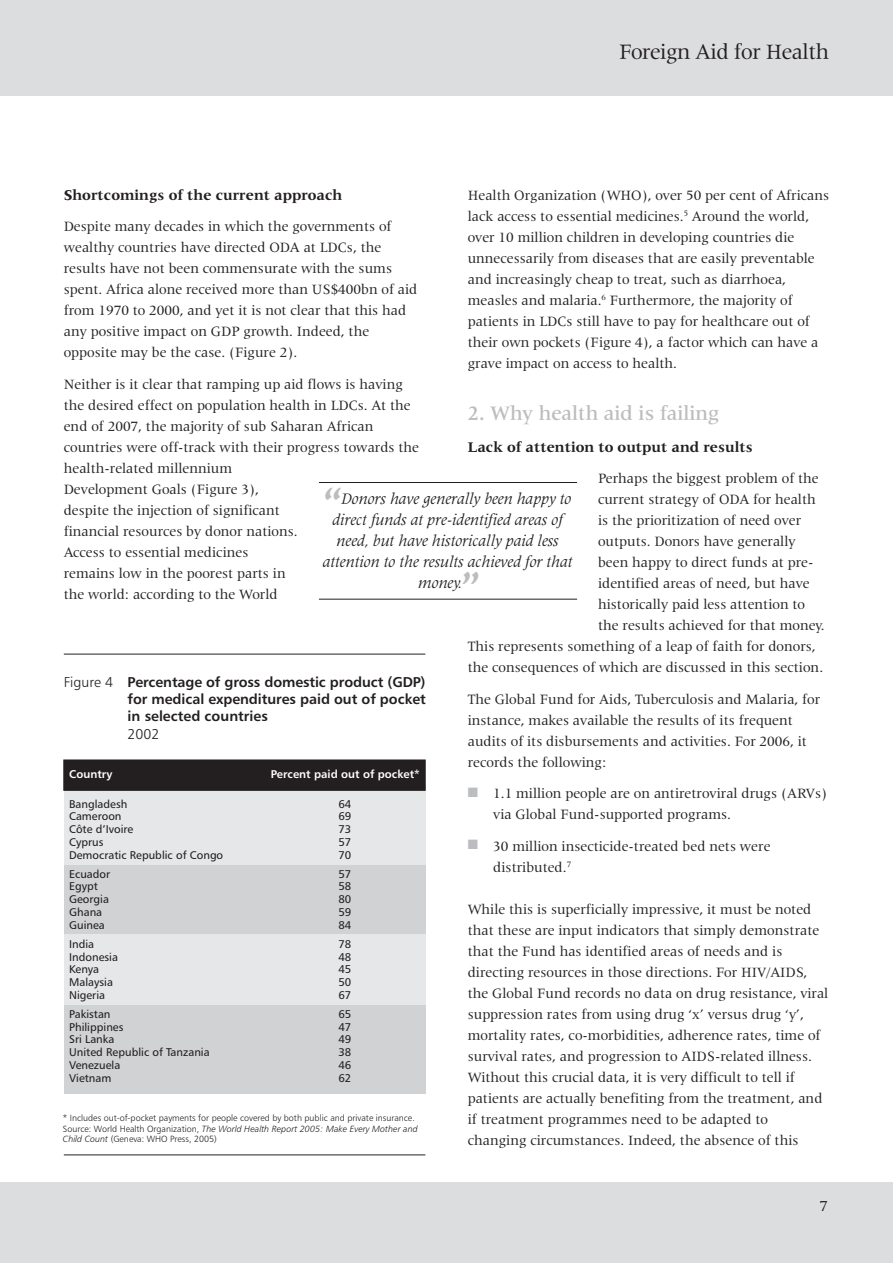
<style>
.page{position:relative;width:893px;height:1263px;background:#fff}
.page>*{position:absolute;margin:0;border:0;box-sizing:border-box;transform-origin:0 0}
.jh_pull_quote{font:600 48px "Adobe Jenson Pro";color:#bcbdc0}
.t1{font:22.5px "Latin 725 BT";letter-spacing:-.02em;color:#231f20}
.jh_b-head{font:500 21px "Latin 725 BT";color:#bcbdc0}
.jh_pull_quote-2{font:italic 16.5px "Latin 725 BT";color:#231f20}
.t2{font:15.75px "Latin 725 BT";color:#231f20}
.jh_c-head{font:700 15px "Latin 725 BT";color:#231f20}
.jh_body{font:14.7px/21px "Latin 725 BT";color:#231f20}
.jh_bullet{font:14.7px/21px "Latin 725 BT";color:#231f20}
.jh_bullet_last{font:14.7px/21px "Latin 725 BT";color:#231f20}
.t3{font:14.25px/17.2px "Humanist 777 BT Bold B";letter-spacing:-.005em;color:#231f20}
.t4{font:11.25px "Humanist 777 BT Roman B";color:#231f20}
.t5{font:11.25px "Humanist 777 BT Bold B";color:#fff}
.t6{font:9px/10.5px "Humanist 777 BT Light B";color:#231f20}
.s1{color:#bcbdc0}
.s2{font-family:"Humanist 777 BT Light B"}
.s3{font-family:"Humanist 777 BT Light Italic B"}
</style>
<div class="page">
<div style="left:0;top:1182px;width:893px;height:81px;background:#dcdddf"></div>
<div style="left:0;top:0;width:893px;height:96px;background:#dcdddf"></div>
<div style="left:64px;top:1002px;width:361px;height:92px;background:#d1d2d4"></div>
<div style="left:64px;top:860px;width:361px;height:81px;background:#d1d2d4"></div>
<div style="left:64px;top:934px;width:361px;height:71px;background:#e6e7e9"></div>
<div style="left:64px;top:783px;width:361px;height:81px;background:#e6e7e9"></div>
<hr style="left:64px;top:1154px;width:361px;height:1px;background:#231f20">
<hr style="left:64px;top:654px;width:361px;height:1px;background:#231f20">
<div style="left:63px;top:760px;width:363px;height:31px;background:#231f20;border:1px solid #231f20"></div>
<hr style="left:319px;top:482px;width:258px;height:1px;background:#231f20">
<hr style="left:319px;top:599px;width:258px;height:1px;background:#231f20">
<h2 class="t1" style="left:619px;top:39px;width:212px">Foreign Aid for Health</h2>
<p class="jh_c-head" style="left:64px;top:186px;width:280px">Shortcomings of the current approach</p>
<p class="jh_body" style="left:64px;top:216px;width:355px">Despite many decades in which the governments of wealthy countries have directed ODA at LDCs, the results have not been commensurate with the sums spent. Africa alone received more than US$400bn of aid from 1970 to 2000, and yet it is not clear that this had any positive impact on GDP growth. Indeed, the opposite may be the case. (Figure 2).</p>
<p class="jh_body" style="left:64px;top:373px;width:357px">Neither is it clear that ramping up aid flows is having the desired effect on population health in LDCs. At the end of 2007, the majority of sub Saharan African countries were off-track with their progress towards the health-related millennium<br>Development Goals (Figure 3),<br>despite the injection of significant<br>financial resources by donor nations.<br>Access to essential medicines<br>remains low in the poorest parts in<br>the world: according to the World</p>
<p class="jh_body" style="left:468px;top:184px;width:363px">Health Organization (WHO), over 50 per cent of Africans lack access to essential medicines.<sup>5</sup> Around the world, over 10 million children in developing countries die unnecessarily from diseases that are easily preventable and increasingly cheap to treat, such as diarrhoea, measles and malaria.<sup>6</sup> Furthermore, the majority of patients in LDCs still have to pay for healthcare out of their own pockets (Figure 4), a factor which can have a grave impact on access to health.</p>
<p class="jh_b-head" style="left:468px;top:401px;width:253px">2. Why health aid is failing</p>
<p class="jh_c-head" style="left:468px;top:438px;width:287px">Lack of attention to output and results</p>
<p class="jh_body" style="left:598px;top:468px;width:222px">Perhaps the biggest problem of the</p>
<p class="jh_body" style="left:598px;top:489px;width:219px">current strategy of ODA for health</p>
<p class="jh_body" style="left:598px;top:510px;width:205px">is the prioritization of need over</p>
<p class="jh_body" style="left:598px;top:531px;width:199px">outputs. Donors have generally</p>
<p class="jh_body" style="left:598px;top:552px;width:217px">been happy to direct funds at pre-</p>
<p class="jh_body" style="left:598px;top:573px;width:213px">identified areas of need, but have</p>
<p class="jh_body" style="left:598px;top:594px;width:209px">historically paid less attention to</p>
<p class="jh_body" style="left:598px;top:615px;width:228px">the results achieved for that money.</p>
<p class="jh_body" style="left:468px;top:636px;width:350px">This represents something of a leap of faith for donors,</p>
<p class="jh_body" style="left:468px;top:657px;width:357px">the consequences of which are discussed in this section.</p>
<p class="jh_body" style="left:468px;top:688px;width:354px">The Global Fund for Aids, Tuberculosis and Malaria, for instance, makes available the results of its frequent audits of its disbursements and activities. For 2006, it records the following:</p>
<p class="jh_bullet" style="left:493px;top:783px;width:336px;text-indent:-26px"><span class="s1">■</span> 1.1 million people are on antiretroviral drugs (ARVs) via Global Fund-supported programs.</p>
<p class="jh_bullet_last" style="left:493px;top:835px;width:279px;text-indent:-26px"><span class="s1">■</span> 30 million insecticide-treated bed nets were distributed.<sup>7</sup></p>
<p class="jh_body" style="left:468px;top:898px;width:362px">While this is superficially impressive, it must be noted that these are input indicators that simply demonstrate that the Fund has identified areas of needs and is directing resources in those directions. For HIV/AIDS, the Global Fund records no data on drug resistance, viral suppression rates from using drug ‘x’ versus drug ‘y’, mortality rates, co-morbidities, adherence rates, time of survival rates, and progression to AIDS-related illness.<br>Without this crucial data, it is very difficult to tell if patients are actually benefiting from the treatment, and if treatment programmes need to be adapted to changing circumstances. Indeed, the absence of this</p>
<p class="jh_pull_quote" style="left:324px;top:478px;width:19px">“</p>
<p class="jh_pull_quote-2" style="left:341px;top:489px;width:232px">Donors have generally been happy to</p>
<p class="jh_pull_quote-2" style="left:333px;top:510px;width:232px">direct funds at pre-identified areas of</p>
<p class="jh_pull_quote-2" style="left:337px;top:531px;width:224px">need, but have historically paid less</p>
<p class="jh_pull_quote-2" style="left:323px;top:552px;width:251px">attention to the results achieved for that</p>
<p class="jh_pull_quote-2" style="left:419px;top:573px;width:45px">money.</p>
<p class="jh_pull_quote" style="left:462px;top:562px;width:19px">”</p>
<p class="t3" style="left:128px;top:673px;width:300px;text-indent:-64px"><span class="s2">Figure 4</span> Percentage of gross domestic product (GDP) for medical expenditures paid out of pocket in selected countries<br><span class="s2">2002</span></p>
<p class="t5" style="left:69px;top:767px;width:45px">Country</p>
<p class="t5" style="left:271px;top:767px;width:151px">Percent paid out of pocket*</p>
<p class="t4" style="left:69px;top:796px;width:60px">Bangladesh</p>
<p class="t4" style="left:338px;top:796px;width:14px">64</p>
<p class="t4" style="left:69px;top:809px;width:54px">Cameroon</p>
<p class="t4" style="left:338px;top:809px;width:14px">69</p>
<p class="t4" style="left:69px;top:822px;width:66px">Côte d’Ivoire</p>
<p class="t4" style="left:338px;top:822px;width:14px">73</p>
<p class="t4" style="left:69px;top:835px;width:36px">Cyprus</p>
<p class="t4" style="left:338px;top:835px;width:14px">57</p>
<p class="t4" style="left:69px;top:847px;width:156px">Democratic Republic of Congo</p>
<p class="t4" style="left:338px;top:847px;width:14px">70</p>
<p class="t4" style="left:69px;top:867px;width:43px">Ecuador</p>
<p class="t4" style="left:338px;top:867px;width:14px">57</p>
<p class="t4" style="left:69px;top:879px;width:30px">Egypt</p>
<p class="t4" style="left:338px;top:879px;width:14px">58</p>
<p class="t4" style="left:69px;top:892px;width:41px">Georgia</p>
<p class="t4" style="left:338px;top:892px;width:14px">80</p>
<p class="t4" style="left:69px;top:905px;width:35px">Ghana</p>
<p class="t4" style="left:338px;top:905px;width:14px">59</p>
<p class="t4" style="left:69px;top:918px;width:37px">Guinea</p>
<p class="t4" style="left:338px;top:918px;width:14px">84</p>
<p class="t4" style="left:69px;top:937px;width:27px">India</p>
<p class="t4" style="left:338px;top:937px;width:14px">78</p>
<p class="t4" style="left:69px;top:949px;width:50px">Indonesia</p>
<p class="t4" style="left:338px;top:949px;width:14px">48</p>
<p class="t4" style="left:69px;top:962px;width:32px">Kenya</p>
<p class="t4" style="left:338px;top:962px;width:14px">45</p>
<p class="t4" style="left:69px;top:975px;width:45px">Malaysia</p>
<p class="t4" style="left:338px;top:975px;width:14px">50</p>
<p class="t4" style="left:69px;top:988px;width:37px">Nigeria</p>
<p class="t4" style="left:338px;top:988px;width:14px">67</p>
<p class="t4" style="left:69px;top:1007px;width:43px">Pakistan</p>
<p class="t4" style="left:338px;top:1007px;width:14px">65</p>
<p class="t4" style="left:69px;top:1020px;width:56px">Philippines</p>
<p class="t4" style="left:338px;top:1020px;width:14px">47</p>
<p class="t4" style="left:69px;top:1032px;width:47px">Sri Lanka</p>
<p class="t4" style="left:338px;top:1032px;width:14px">49</p>
<p class="t4" style="left:69px;top:1045px;width:142px">United Republic of Tanzania</p>
<p class="t4" style="left:338px;top:1045px;width:14px">38</p>
<p class="t4" style="left:69px;top:1058px;width:53px">Venezuela</p>
<p class="t4" style="left:338px;top:1058px;width:14px">46</p>
<p class="t4" style="left:69px;top:1071px;width:44px">Vietnam</p>
<p class="t4" style="left:338px;top:1071px;width:14px">62</p>
<p class="t6" style="left:63px;top:1112px;width:356px">* Includes out-of-pocket payments for people covered by both public and private insurance.<br>Source: World Health Organization, <span class="s3">The World Health Report 2005: Make Every Mother and<br>Child Count</span> (Geneva: WHO Press, 2005)</p>
<p class="t2" style="left:819px;top:1197px;width:10px">7</p>
</div>
